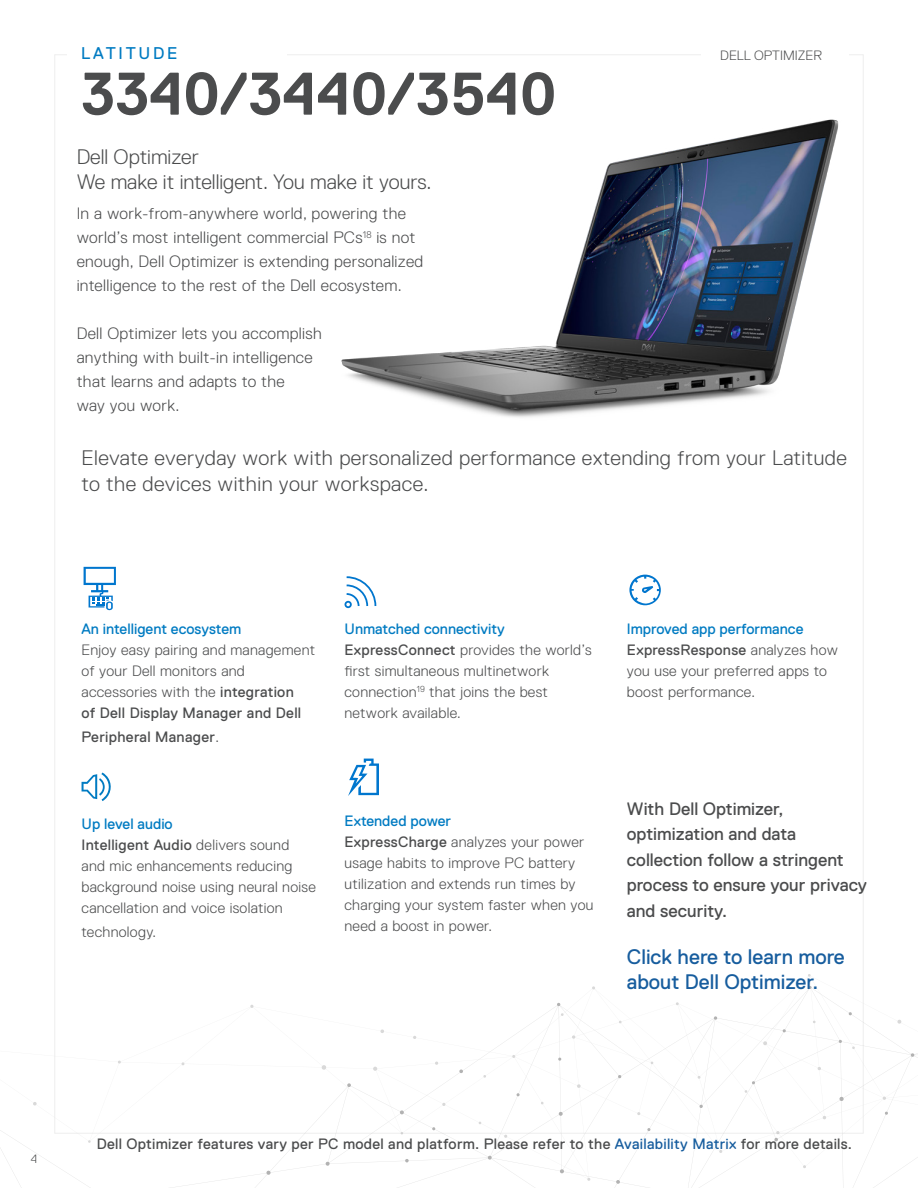
<style>
.page{position:relative;width:918px;height:1188px;background:#fff}
.page>*{position:absolute;margin:0;border:0;box-sizing:border-box;transform-origin:0 0}
.t1{font:700 60px "Dell Replica";color:#4b4c4d}
.t2{font:300 21px/25.2px "Dell Replica";letter-spacing:.02em;color:#4b4c4d}
.t3{font:300 21px "Dell Replica";color:#4b4c4d}
.t4{font:21px/25.5px "Dell Replica";color:#175d9e}
.t5{font:18px/25.5px "Dell Replica";color:#4b4c4d}
.t6{font:16.95px "Dell Replica";letter-spacing:.16em;color:#007bc2}
.t7{font:300 16.5px "Dell Replica";letter-spacing:.02em;color:#4b4c4d}
.t8{font:300 15px/21px "Dell Replica";letter-spacing:.02em;color:#4b4c4d}
.t9{font:15px "Dell Replica";letter-spacing:.02em;color:#4b4c4d}
.t10{font:15px "Dell Replica";color:#007bc2}
.t11{font:300 13.5px "Dell Replica";color:#4b4c4d}
.t12{font:300 12px "Dell Replica";color:#4b4c4d}
.s1{font-weight:400}
.s2{font-weight:300}
.s3{color:#175d9e}
</style>
<div class="page">
<svg style="left:0;top:959px;width:918px;height:229px"></svg>
<svg style="left:839px;top:1097px;width:5px;height:4px"></svg>
<svg style="left:911px;top:1053px;width:3px;height:4px"></svg>
<svg style="left:714px;top:1016px;width:3px;height:4px"></svg>
<svg style="left:808px;top:986px;width:4px;height:3px"></svg>
<svg style="left:616px;top:1180px;width:4px;height:4px"></svg>
<svg style="left:559px;top:1112px;width:4px;height:4px"></svg>
<svg style="left:400px;top:1110px;width:4px;height:4px"></svg>
<svg style="left:266px;top:1171px;width:5px;height:4px"></svg>
<svg style="left:560px;top:1169px;width:4px;height:4px"></svg>
<svg style="left:774px;top:1131px;width:6px;height:10px"></svg>
<svg style="left:326px;top:1162px;width:4px;height:4px"></svg>
<svg style="left:347px;top:1083px;width:4px;height:4px"></svg>
<svg style="left:459px;top:1069px;width:4px;height:4px"></svg>
<svg style="left:488px;top:1156px;width:4px;height:4px"></svg>
<svg style="left:405px;top:1159px;width:4px;height:3px"></svg>
<svg style="left:699px;top:1105px;width:4px;height:3px"></svg>
<svg style="left:647px;top:1128px;width:4px;height:3px"></svg>
<svg style="left:516px;top:1093px;width:4px;height:3px"></svg>
<img style="left:341px;top:97px;width:523px;height:395px">
<svg style="left:82px;top:773px;width:29px;height:28px"></svg>
<svg style="left:84px;top:567px;width:32px;height:43px"></svg>
<svg style="left:345px;top:576px;width:31px;height:32px"></svg>
<svg style="left:348px;top:759px;width:31px;height:37px"></svg>
<svg style="left:629px;top:575px;width:32px;height:30px"></svg>
<p class="t6" style="left:81px;top:44px;width:98px">LATITUDE</p>
<h1 class="t1" style="left:81px;top:61px;width:477px">3340/3440/3540</h1>
<p class="t11" style="left:720px;top:48px;width:103px">DELL OPTIMIZER</p>
<p class="t3" style="left:77px;top:145px;width:124px">Dell Optimizer</p>
<p class="t3" style="left:77px;top:171px;width:356px">We make it intelligent. You make it yours.</p>
<p class="t7" style="left:77px;top:205px;width:331px">In a work-from-anywhere world, powering the</p>
<p class="t7" style="left:77px;top:229px;width:340px">world’s most intelligent commercial PCs<sup>18</sup> is not</p>
<p class="t7" style="left:77px;top:253px;width:348px">enough, Dell Optimizer is extending personalized</p>
<p class="t7" style="left:77px;top:277px;width:327px">intelligence to the rest of the Dell ecosystem.</p>
<p class="t7" style="left:77px;top:325px;width:247px">Dell Optimizer lets you accomplish</p>
<p class="t7" style="left:77px;top:349px;width:238px">anything with built-in intelligence</p>
<p class="t7" style="left:77px;top:373px;width:210px">that learns and adapts to the</p>
<p class="t7" style="left:77px;top:397px;width:104px">way you work.</p>
<p class="t2" style="left:82px;top:446px;width:767px">Elevate everyday work with personalized performance extending from your Latitude to the devices within your workspace.</p>
<p class="t10" style="left:82px;top:621px;width:161px">An intelligent ecosystem</p>
<p class="t8" style="left:82px;top:639px;width:235px">Enjoy easy pairing and management of your Dell monitors and accessories with the <span class="s1">integration<br>of Dell Display Manager and Dell</span></p>
<p class="t9" style="left:82px;top:729px;width:139px">Peripheral Manager<span class="s2">.</span></p>
<p class="t10" style="left:82px;top:816px;width:93px">Up level audio</p>
<p class="t8" style="left:82px;top:834px;width:236px"><span class="s1">Intelligent Audio</span> delivers sound and mic enhancements reducing background noise using neural noise cancellation and voice isolation</p>
<p class="t8" style="left:82px;top:921px;width:76px">technology.</p>
<p class="t10" style="left:345px;top:621px;width:162px">Unmatched connectivity</p>
<p class="t8" style="left:345px;top:639px;width:249px"><span class="s1">ExpressConnect</span> provides the world’s</p>
<p class="t8" style="left:345px;top:660px;width:206px">first simultaneous multinetwork</p>
<p class="t8" style="left:345px;top:681px;width:205px">connection<sup>19</sup> that joins the best</p>
<p class="t8" style="left:345px;top:702px;width:118px">network available.</p>
<p class="t10" style="left:345px;top:813px;width:108px">Extended power</p>
<p class="t8" style="left:345px;top:831px;width:251px"><span class="s1">ExpressCharge</span> analyzes your power usage habits to improve PC battery utilization and extends run times by charging your system faster when you need a boost in power.</p>
<p class="t10" style="left:627px;top:621px;width:178px">Improved app performance</p>
<p class="t8" style="left:627px;top:639px;width:213px"><span class="s1">ExpressResponse</span> analyzes how you use your preferred apps to boost performance.</p>
<p class="t5" style="left:627px;top:796px;width:242px">With Dell Optimizer, optimization and data collection follow a stringent process to ensure your privacy and security.</p>
<p class="t4" style="left:627px;top:944px;width:219px">Click here to learn more about Dell Optimizer.</p>
<p class="t12" style="left:31px;top:1152px;width:8px">4</p>
<p class="t9" style="left:97px;top:1135px;width:757px">Dell Optimizer features vary per PC model and platform. Please refer to the <span class="s3">Availability Matrix</span> for more details.</p>
</div>
